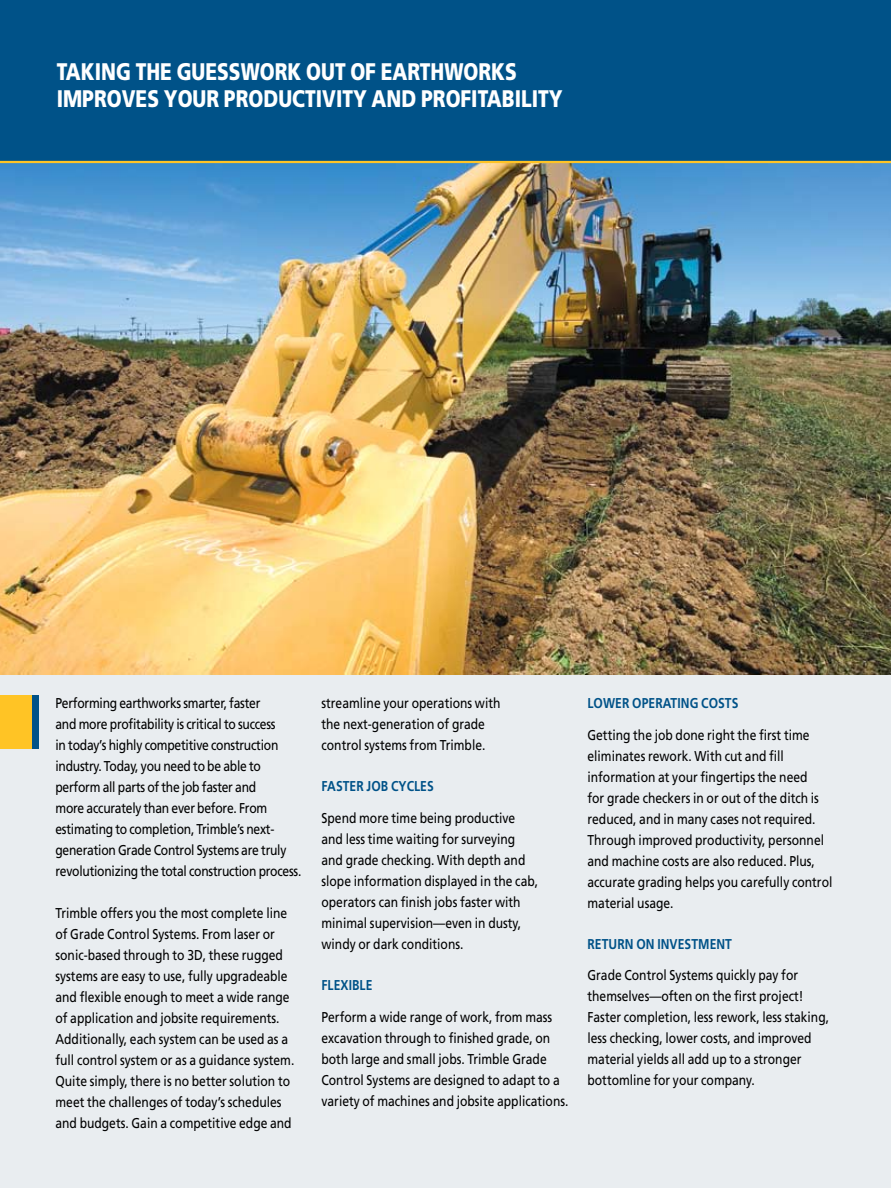
<style>
.page{position:relative;width:891px;height:1188px;background:#fff}
.page>*{position:absolute;margin:0;border:0;box-sizing:border-box;transform-origin:0 0}
.t1{font:900 24px "Frutiger";color:#fff;scale:.8 1}
.t2{font:14.25px/21px "Frutiger";color:#000;scale:.85 1}
.t3{font:14.25px/21px "Frutiger";letter-spacing:-.02em;color:#000;scale:.85 1}
.t4{font:700 14.25px "Frutiger";letter-spacing:.005em;color:#005288;scale:.85 1}
</style>
<div class="page">
<div style="left:0;top:642px;width:891px;height:546px;background:#e9edf0"></div>
<div style="left:0;top:0;width:891px;height:162px;background:#005288"></div>
<div style="left:0;top:695px;width:32px;height:54px;background:#ffc425"></div>
<div style="left:32px;top:695px;width:7px;height:54px;background:#005288"></div>
<img style="left:0;top:163px;width:891px;height:512px">
<hr style="left:0;top:161px;width:891px;height:2px;background:#ffc425">
<h1 class="t1" style="left:57px;top:57px;width:185px">TAKING THE GUESS</h1>
<h1 class="t1" style="left:241px;top:57px;width:207px">WORK OUT OF EARTH</h1>
<h1 class="t1" style="left:444px;top:57px;width:90px">WORKS</h1>
<h1 class="t1" style="left:57px;top:84px;width:26px">IMPROVES</h1>
<h1 class="t1" style="left:164px;top:84px;width:36px">YOUR</h1>
<h1 class="t1" style="left:224px;top:84px;width:31px">PRODUCTIVITY</h1>
<h1 class="t1" style="left:372px;top:84px;width:20px">AND</h1>
<h1 class="t1" style="left:421px;top:84px;width:30px">PROFITABILITY</h1>
<p class="t3" style="left:55px;top:692px;width:291px">Performing earthworks smarter, faster<br>and more profitability is critical to success<br>in today’s highly competitive construction industry. Today, you need to be able to perform all parts of the job faster and<br>more accurately than ever before. From estimating to completion, Trimble’s next&shy;generation Grade Control Systems are truly revolutionizing the total construction process.</p>
<p class="t2" style="left:55px;top:903px;width:283px">Trimble offers you the most complete line of Grade Control Systems. From laser or sonic-based through to 3D, these rugged systems are easy to use, fully upgradeable and flexible enough to meet a wide range of application and jobsite requirements.<br>Additionally, each system can be used as a full control system or as a guidance system.<br>Quite simply, there is no better solution to meet the challenges of today’s schedules and budgets. Gain a competitive edge and</p>
<p class="t2" style="left:321px;top:692px;width:212px">streamline your operations with the next-generation of grade control systems from Trimble.</p>
<p class="t4" style="left:321px;top:778px;width:134px">FASTER JOB CYCLES</p>
<p class="t2" style="left:321px;top:807px;width:256px">Spend more time being productive and less time waiting for surveying and grade checking. With depth and slope information displayed in the cab, operators can finish jobs faster with minimal supervision—even in dusty, windy or dark conditions.</p>
<p class="t4" style="left:321px;top:976px;width:61px">FLEXIBLE</p>
<p class="t2" style="left:321px;top:1006px;width:292px">Perform a wide range of work, from mass excavation through to finished grade, on both large and small jobs. Trimble Grade Control Systems are designed to adapt to a variety of machines and jobsite applications.</p>
<p class="t4" style="left:587px;top:694px;width:179px">LOWER OPERATING COSTS</p>
<p class="t2" style="left:587px;top:724px;width:290px">Getting the job done right the first time eliminates rework. With cut and fill information at your fingertips the need<br>for grade checkers in or out of the ditch is reduced, and in many cases not required.<br>Through improved productivity, personnel and machine costs are also reduced. Plus, accurate grading helps you carefully control material usage.</p>
<p class="t4" style="left:587px;top:935px;width:172px">RETURN ON INVESTM ENT</p>
<p class="t2" style="left:587px;top:965px;width:286px">Grade Control Systems quickly pay for themselves—often on the first project!<br>Faster completion, less rework, less staking, less checking, lower costs, and improved material yields all add up to a stronger bottomline for your company.</p>
</div>
